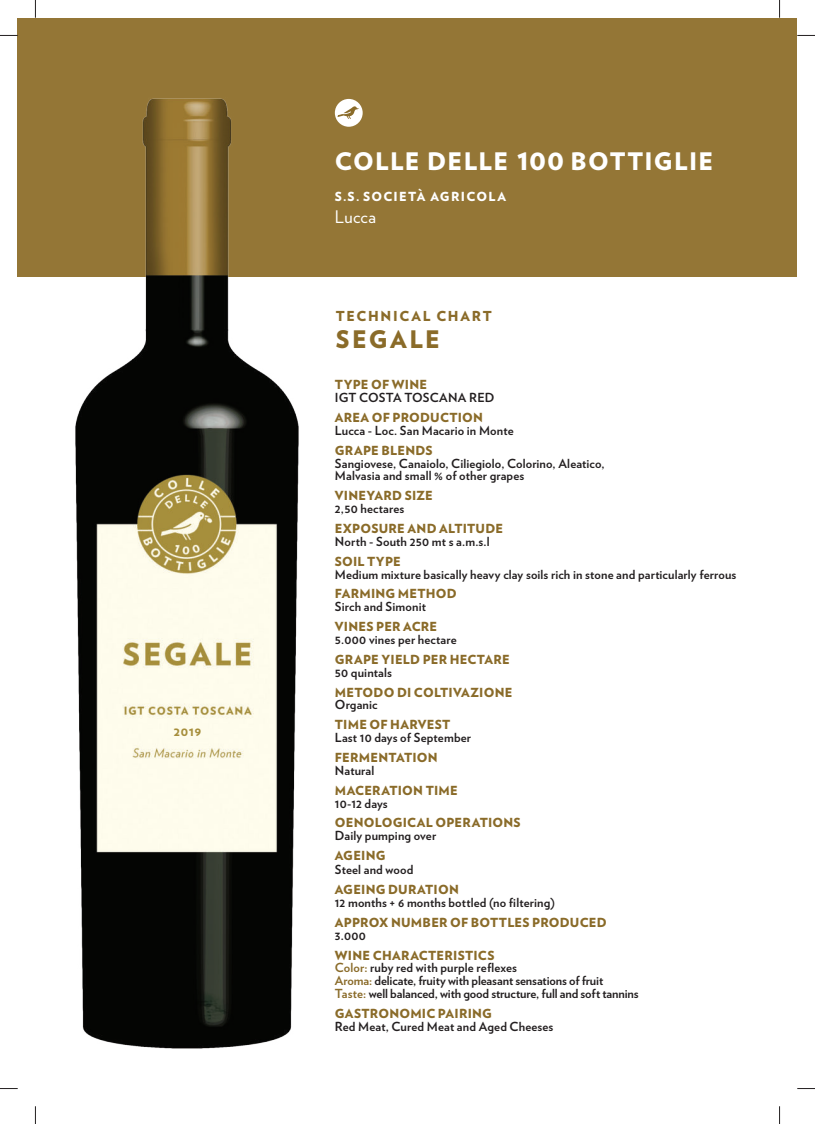
<style>
.page{position:relative;width:815px;height:1124px;background:#fff}
.page>*{position:absolute;margin:0;border:0;box-sizing:border-box;transform-origin:0 0}
.t1{font:900 24.12px "Verlag";letter-spacing:.05em;color:#fff}
.t2{font:900 24.12px "Verlag";letter-spacing:.105em;color:#8a6b29}
.t3{font:17.25px "Verlag";letter-spacing:.025em;color:#fff}
.t4{font:900 13.75px "Verlag";letter-spacing:.125em;color:#8a6b29}
.t5{font:700 12.5px/12.8px "Verlag";letter-spacing:.01em;color:#231f20}
.t6{font:900 12.5px "Verlag";letter-spacing:.02em;color:#8a6b29}
.t7{font:700 12.5px/12.8px "Verlag";letter-spacing:-.01em;color:#231f20}
.t8{font:900 12.5px "Verlag";letter-spacing:.1em;color:#fff}
.t9{font:900 10.62px "Trenda";color:#a68e3c}
.s1{font-size:29.38px}
.s2{font-weight:900;color:#8a6b29}
.s3{color:#8a6b29}
</style>
<div class="page">
<div style="left:18px;top:18px;width:779px;height:258px;background:#947636"></div>
<div style="left:335px;top:99px;width:28px;height:28px;background:#fff;border-radius:50%"></div>
<svg style="left:337px;top:106px;width:22px;height:13px"></svg>
<svg style="left:0;top:35px;width:18px;height:1px"></svg>
<svg style="left:35px;top:0;width:1px;height:18px"></svg>
<svg style="left:779px;top:0;width:1px;height:18px"></svg>
<svg style="left:797px;top:35px;width:18px;height:1px"></svg>
<svg style="left:779px;top:1106px;width:1px;height:17px"></svg>
<svg style="left:35px;top:1106px;width:1px;height:17px"></svg>
<img style="left:64px;top:98px;width:247px;height:951px">
<p class="t9" style="left:174px;top:726px;width:29px">2019</p>
<h1 class="t1" style="left:335px;top:148px;width:380px">COLLE DELLE <span class="s1">100</span> BOTTIGLIE</h1>
<p class="t8" style="left:335px;top:189px;width:173px">S.S. SOCIETÀ AGRICOLA</p>
<h2 class="t3" style="left:335px;top:207px;width:43px">Lucca</h2>
<p class="t4" style="left:336px;top:308px;width:158px">TECHNICAL CHART</p>
<h1 class="t2" style="left:336px;top:326px;width:106px">SEGALE</h1>
<p class="t6" style="left:335px;top:378px;width:94px">TYPE OF WINE</p>
<p class="t5" style="left:335px;top:392px;width:161px">IGT COSTA TOSCANA RED</p>
<p class="t6" style="left:335px;top:410px;width:150px">AREA OF PRODUCTION</p>
<p class="t5" style="left:335px;top:425px;width:180px">Lucca - Loc. San Macario in Monte</p>
<p class="t6" style="left:335px;top:443px;width:99px">GRAPE BLENDS</p>
<p class="t5" style="left:335px;top:458px;width:271px">Sangiovese, Canaiolo, Ciliegiolo, Colorino, Aleatico,<br>Malvasia and small % of other grapes</p>
<p class="t6" style="left:335px;top:488px;width:100px">VINEYARD SIZE</p>
<p class="t5" style="left:335px;top:503px;width:71px">2,50 hectares</p>
<p class="t6" style="left:335px;top:521px;width:170px">EXPOSURE AND ALTITUDE</p>
<p class="t5" style="left:335px;top:536px;width:156px">North - South 250 mt s a.m.s.l</p>
<p class="t6" style="left:335px;top:554px;width:68px">SOIL TYPE</p>
<p class="t5" style="left:335px;top:569px;width:403px">Medium mixture basically heavy clay soils rich in stone and particularly ferrous</p>
<p class="t6" style="left:335px;top:586px;width:123px">FARMING METHOD</p>
<p class="t5" style="left:335px;top:601px;width:93px">Sirch and Simonit</p>
<p class="t6" style="left:335px;top:619px;width:104px">VINES PER ACRE</p>
<p class="t5" style="left:335px;top:634px;width:123px">5.000 vines per hectare</p>
<p class="t6" style="left:335px;top:652px;width:177px">GRAPE YIELD PER HECTARE</p>
<p class="t5" style="left:335px;top:667px;width:59px">50 quintals</p>
<p class="t6" style="left:335px;top:684px;width:179px">METODO DI COLTIVAZIONE</p>
<p class="t5" style="left:335px;top:699px;width:44px">Organic</p>
<p class="t6" style="left:335px;top:717px;width:117px">TIME OF HARVEST</p>
<p class="t5" style="left:335px;top:732px;width:138px">Last 10 days of September</p>
<p class="t6" style="left:335px;top:750px;width:104px">FERMENTATION</p>
<p class="t5" style="left:335px;top:765px;width:41px">Natural</p>
<p class="t6" style="left:335px;top:783px;width:124px">MACERATION TIME</p>
<p class="t5" style="left:335px;top:797px;width:54px">10-12 days</p>
<p class="t6" style="left:335px;top:815px;width:187px">OENOLOGICAL OPERATIONS</p>
<p class="t5" style="left:335px;top:830px;width:103px">Daily pumping over</p>
<p class="t6" style="left:335px;top:848px;width:52px">AGEING</p>
<p class="t5" style="left:335px;top:864px;width:80px">Steel and wood</p>
<p class="t6" style="left:335px;top:882px;width:126px">AGEING DURATION</p>
<p class="t5" style="left:335px;top:897px;width:222px">12 months + 6 months bottled (no filtering)</p>
<p class="t6" style="left:335px;top:915px;width:274px">APPROX NUMBER OF BOTTLES PRODUCED</p>
<p class="t5" style="left:335px;top:929px;width:33px">3.000</p>
<p class="t7" style="left:335px;top:949px;width:305px"><span class="s2">WINE CHARACTERISTICS<br></span><span class="s3">Color:</span> ruby red with purple reflexes<br><span class="s3">Aroma:</span> delicate, fruity with pleasant sensations of fruit<br><span class="s3">Taste:</span> well balanced, with good structure, full and soft tannins</p>
<p class="t6" style="left:335px;top:1006px;width:159px">GASTRONOMIC PAIRING</p>
<p class="t5" style="left:335px;top:1020px;width:220px">Red Meat, Cured Meat and Aged Cheeses</p>
</div>
